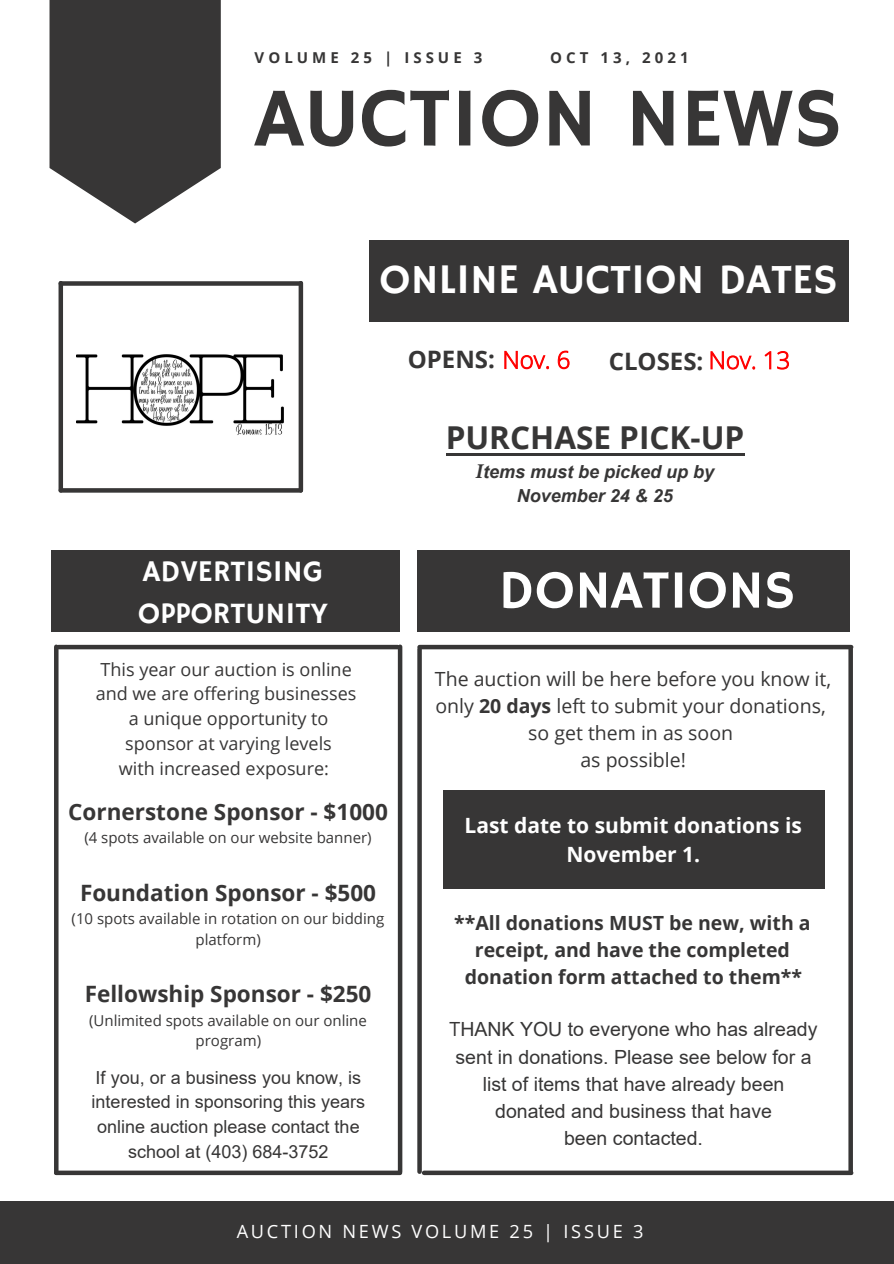
<style>
.page{position:relative;width:894px;height:1264px;background:#fff}
.page>*{position:absolute;margin:0;border:0;box-sizing:border-box;transform-origin:0 0}
.t1{font:84px "Hammersmith One";color:#373636}
.t2{font:54px "Hammersmith One";color:#fff}
.t3{font:42px "Hammersmith One";color:#fff}
.t4{font:700 31.5px "Open Sans";color:#373636}
.t5{font:30px "Hammersmith One";color:#fff}
.t6{font:700 24px "Open Sans";color:#373636}
.t7{font:700 22.5px "Open Sans";color:#373636}
.t8{font:700 21px "Open Sans";color:#fff}
.t9{font:19.5px/27.2px "Arial";color:#373636;text-align:center}
.t10{font:19.5px "Open Sans";color:#373636}
.t11{font:700 19.5px/27px "Open Sans";color:#373636;text-align:center}
.t12{font:18.15px "Open Sans";letter-spacing:.15em;color:#fff}
.t13{font:18px "Open Sans";color:#373636}
.t14{font:18px/24.6px "Arial";color:#373636;text-align:center}
.t15{font:italic 700 18px/24.2px "Arial";color:#373636;text-align:center}
.t16{font:15px/20.2px "Open Sans";color:#373636;text-align:center}
.t17{font:700 15px "Open Sans";letter-spacing:.27em;color:#373636}
.s1{font-weight:300;color:#f00}
.s2{font-family:"Minion Pro";font-size:21px}
.s3{font-weight:700}
.s4{font-family:"Open Sans"}
</style>
<div class="page">
<div style="left:0;top:1201px;width:893px;height:62px;background:#373636"></div>
<svg style="left:49px;top:0;width:172px;height:223px;background:#504f4f"></svg>
<img style="left:76px;top:354px;width:210px;height:139px">
<div style="left:52px;top:551px;width:348px;height:81px;background:#373636"></div>
<div style="left:417px;top:551px;width:432px;height:81px;background:#373636"></div>
<hr style="left:54px;top:646px;width:4px;height:526px;background:#373636">
<hr style="left:58px;top:645px;width:339px;height:4px;background:#373636">
<div style="left:56px;top:1170px;width:344px;height:5px;background:#373636"></div>
<hr style="left:398px;top:646px;width:4px;height:525px;background:#373636">
<hr style="left:419px;top:645px;width:431px;height:4px;background:#373636">
<div style="left:424px;top:1170px;width:426px;height:5px;background:#373636"></div>
<svg style="left:417px;top:649px;width:4px;height:522px;background:#464545"></svg>
<svg style="left:848px;top:649px;width:4px;height:523px;background:#4c4b4b"></svg>
<div style="left:369px;top:240px;width:479px;height:82px;background:#373636"></div>
<div style="left:61px;top:281px;width:240px;height:5px;background:#373636"></div>
<svg style="left:61px;top:488px;width:240px;height:4px"></svg>
<div style="left:58px;top:283px;width:5px;height:207px;background:#373636"></div>
<div style="left:298px;top:283px;width:5px;height:207px;background:#373636"></div>
<div style="left:442px;top:790px;width:382px;height:98px;background:#373636"></div>
<hr style="left:446px;top:453px;width:298px;height:2px;background:#373636">
<p class="t17" style="left:254px;top:47px;width:229px">VOLUME 25 | ISSUE 3</p>
<p class="t17" style="left:550px;top:47px;width:140px">OCT 13, 2021</p>
<p class="t1" style="left:254px;top:70px;width:589px">AUCTION NEWS</p>
<p class="t3" style="left:379px;top:255px;width:459px">ONLINE AUCTION DATES</p>
<p class="t6" style="left:407px;top:343px;width:164px">OPENS: <span class="s1">Nov. 6</span></p>
<p class="t6" style="left:608px;top:344px;width:183px">CLOSES: <span class="s1">Nov. 13</span></p>
<p class="t5" style="left:143px;top:554px;width:181px">ADVERTISING</p>
<p class="t5" style="left:138px;top:596px;width:191px">OPPORTUNITY</p>
<p class="t13" style="left:100px;top:656px;width:253px">This year our auction is online</p>
<p class="t13" style="left:96px;top:681px;width:262px">and we are offering businesses</p>
<p class="t13" style="left:129px;top:706px;width:201px">a unique opportunity to</p>
<p class="t13" style="left:125px;top:730px;width:208px">sponsor at varying levels</p>
<p class="t13" style="left:119px;top:755px;width:211px">with increased exposure:</p>
<p class="t7" style="left:68px;top:795px;width:321px">Cornerstone Sponsor - $1000</p>
<p class="t16" style="left:84px;top:827px;width:289px">(4 spots available on our website banner)</p>
<p class="t7" style="left:80px;top:876px;width:297px">Foundation Sponsor - $500</p>
<p class="t16" style="left:72px;top:908px;width:314px">(10 spots available in rotation on our bidding platform)</p>
<p class="t7" style="left:85px;top:978px;width:288px">Fellowship Sponsor - $250</p>
<p class="t16" style="left:89px;top:1009px;width:279px">(Unlimited spots available on our online program)</p>
<p class="t14" style="left:92px;top:1064px;width:275px">If you, or a business you know, is interested in sponsoring this years online auction please contact the school at (403) 684-3752</p>
<p class="t4" style="left:445px;top:415px;width:300px">PURCHASE PICK-UP</p>
<p class="t15" style="left:475px;top:460px;width:240px"><span class="s2">I</span>tems must be picked up by<br>November 24 &amp; 25</p>
<p class="t2" style="left:498px;top:559px;width:298px">DONATIONS</p>
<p class="t10" style="left:435px;top:665px;width:397px">The auction will be here before you know it,</p>
<p class="t10" style="left:435px;top:692px;width:391px">only <span class="s3">20 days</span> left to submit your donations,</p>
<p class="t10" style="left:528px;top:719px;width:206px">so get them in as soon</p>
<p class="t10" style="left:580px;top:746px;width:107px">as possible!</p>
<p class="t8" style="left:464px;top:810px;width:338px">Last date to submit donations is</p>
<p class="t8" style="left:566px;top:840px;width:135px">November 1.</p>
<p class="t11" style="left:454px;top:908px;width:358px">**All donations MUST be new, with a receipt, and have the completed donation form attached to them**</p>
<p class="t9" style="left:449px;top:1015px;width:369px"><span class="s4">T</span>HANK YOU to everyone who has already sent in donations. Please see below for a list of items that have already been donated and business that have<br>been contacted.</p>
<p class="t12" style="left:236px;top:1218px;width:408px">AUCTION NEWS VOLUME 25 | ISSUE 3</p>
</div>
